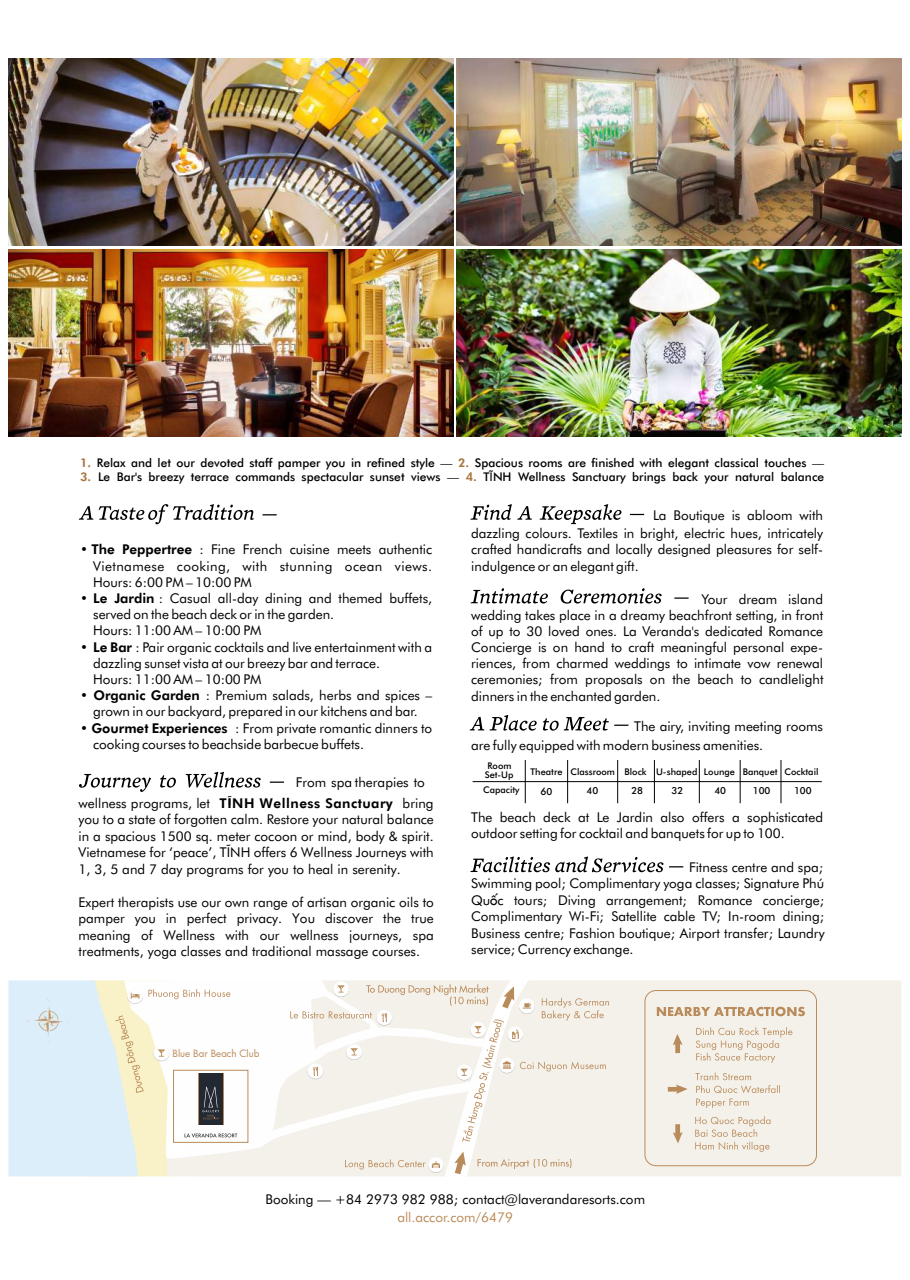
<style>
.page{position:relative;width:910px;height:1280px;background:#fff}
.page>*{position:absolute;margin:0;border:0;box-sizing:border-box;transform-origin:0 0}
.t1{font:italic 21px "Mercury Text G4";color:#000}
.t2{font:13.5px/16.2px "Futura BT";color:#000}
.t3{font:700 13.5px "Futura BT";letter-spacing:.035em;color:#000}
.t4{font:13.5px "Futura BT";color:#bb8b59}
.t5{font:13.5px "Myriad Pro";color:#000}
.t6{font:500 12px "Futura BT";color:#000}
.t7{font:9.75px "Futura Bk";color:#ba8b5a}
.t8{font:500 9.75px "Futura BT";color:#000}
.t9{font:500 9.75px "Futura";color:#000}
.t10{font:500 9.15px/9.4px "Futura BT";color:#000;text-align:center}
.s1{font-weight:700;color:#a9733c}
.s2{font-weight:400}
.s3{font-family:"Arial";font-weight:400}
.s4{font-weight:700}
.s5{font-family:"Futura BT"}
.s6{font-family:"VNF Futura"}
</style>
<div class="page">
<img style="left:9px;top:59px;width:444px;height:187px">
<img style="left:457px;top:59px;width:444px;height:187px">
<img style="left:9px;top:250px;width:444px;height:187px">
<img style="left:457px;top:250px;width:444px;height:187px">
<div style="left:609px;top:980px;width:292px;height:196px;background:#f4f1eb"></div>
<div style="left:644px;top:990px;width:173px;height:176px;border:1px solid #ba8b5a;border-radius:11px"></div>
<svg style="left:657px;top:1007px;width:148px;height:9px"></svg>
<svg style="left:673px;top:1034px;width:10px;height:19px"></svg>
<svg style="left:696px;top:1027px;width:96px;height:36px;background:#ece3d7"></svg>
<svg style="left:668px;top:1084px;width:20px;height:10px"></svg>
<svg style="left:695px;top:1072px;width:85px;height:36px;background:#ede5da"></svg>
<svg style="left:673px;top:1124px;width:10px;height:19px"></svg>
<svg style="left:695px;top:1116px;width:75px;height:36px;background:#ebe2d6"></svg>
<svg style="left:79px;top:504px;width:175px;height:20px"></svg>
<svg style="left:470px;top:504px;width:62px;height:16px"></svg>
<svg style="left:540px;top:504px;width:81px;height:20px"></svg>
<svg style="left:630px;top:514px;width:14px;height:1px"></svg>
<svg style="left:471px;top:588px;width:77px;height:15px"></svg>
<svg style="left:561px;top:588px;width:101px;height:16px"></svg>
<svg style="left:674px;top:597px;width:15px;height:2px"></svg>
<svg style="left:470px;top:715px;width:67px;height:16px"></svg>
<svg style="left:543px;top:717px;width:86px;height:14px"></svg>
<svg style="left:470px;top:856px;width:193px;height:16px"></svg>
<svg style="left:669px;top:866px;width:14px;height:1px"></svg>
<hr style="left:473px;top:781px;width:349px;height:1px;background:#000">
<hr style="left:567px;top:760px;width:1px;height:43px;background:#000">
<hr style="left:781px;top:760px;width:1px;height:43px;background:#000">
<hr style="left:699px;top:760px;width:1px;height:43px;background:#000">
<hr style="left:740px;top:760px;width:1px;height:43px;background:#000">
<hr style="left:654px;top:760px;width:1px;height:43px;background:#000">
<hr style="left:617px;top:760px;width:1px;height:43px;background:#000">
<hr style="left:525px;top:760px;width:1px;height:43px;background:#000">
<svg style="left:79px;top:774px;width:72px;height:18px"></svg>
<svg style="left:160px;top:775px;width:16px;height:12px"></svg>
<svg style="left:186px;top:772px;width:75px;height:15px"></svg>
<svg style="left:270px;top:781px;width:14px;height:2px"></svg>
<svg style="left:9px;top:980px;width:600px;height:196px"></svg>
<p class="t6" style="left:80px;top:455px;width:745px"><span class="s1">1.</span> Relax and let our devoted staff pamper you in refined style <span class="s2">—</span> <span class="s1">2.</span> Spacious rooms are finished with elegant classical touches <span class="s2">—</span></p>
<p class="t6" style="left:80px;top:469px;width:745px"><span class="s1">3.</span> Le Bar's breezy terrace commands spectacular sunset views <span class="s2">—</span> <span class="s1">4.</span> T<span class="s3">Ĩ</span>NH Wellness Sanctuary brings back your natural balance</p>
<h1 class="t1" style="left:262px;top:500px;width:18px">—</h1>
<p class="t2" style="left:93px;top:541px;width:340px;text-align:justify;text-indent:-13px">• <span class="s4">The Peppertree</span> : Fine French cuisine meets authentic Vietnamese cooking, with stunning ocean views.<br>Hours: 6:00 PM – 10:00 PM</p>
<p class="t2" style="left:93px;top:590px;width:340px;text-indent:-13px">• <span class="s4">Le Jardin</span> : Casual all-day dining and themed buffets, served on the beach deck or in the garden.<br>Hours: 11:00 AM – 10:00 PM</p>
<p class="t2" style="left:93px;top:638px;width:341px;text-indent:-13px">• <span class="s4">Le Bar</span> : Pair organic cocktails and live entertainment with a dazzling sunset vista at our breezy bar and terrace.<br>Hours: 11:00 AM – 10:00 PM</p>
<p class="t2" style="left:80px;top:687px;width:353px;text-align:center">• <span class="s4">Organic Garden</span> : Premium salads, herbs and spices – grown in our backyard, prepared in our kitchens and bar.</p>
<p class="t2" style="left:93px;top:719px;width:341px;text-indent:-13px">• <span class="s4">Gourmet Experiences</span> : From private romantic dinners to cooking courses to beachside barbecue buffets.</p>
<p class="t2" style="left:296px;top:774px;width:131px">From spa therapies to</p>
<p class="t3" style="left:220px;top:794px;width:175px">TINH Wellness Sanctuary</p>
<p class="t5" style="left:228px;top:792px;width:5px">ĩ</p>
<p class="t2" style="left:79px;top:794px;width:357px;text-align:justify;text-indent:324px">bring you to a state of forgotten calm. Restore your natural balance in a spacious 1500 sq. meter cocoon or mind, body &amp; spirit.<br>Vietnamese for ‘peace’, TĨNH offers 6 Wellness Journeys with 1, 3, 5 and 7 day programs for you to heal in serenity.</p>
<p class="t2" style="left:79px;top:893px;width:357px;text-align:justify">Expert therapists use our own range of artisan organic oils to pamper you in perfect privacy. You discover the true meaning of Wellness with our wellness journeys, spa treatments, yoga classes and traditional massage courses.</p>
<p class="t2" style="left:79px;top:794px;width:133px">wellness programs, let</p>
<p class="t7" style="left:173px;top:1047px;width:88px">Blue Bar Beach Club</p>
<p class="t2" style="left:471px;top:505px;width:353px;line-height:18.6px;text-align:right">La Boutique is abloom with<br>dazzling colours. Textiles in bright, electric hues, intricately</p>
<p class="t2" style="left:471px;top:541px;width:353px">crafted handicrafts and locally designed pleasures for self&shy;indulgence or an elegant gift.</p>
<p class="t2" style="left:471px;top:590px;width:354px;text-align:justify;text-indent:230px">Your dream island wedding takes place in a dreamy beachfront setting, in front of up to 30 loved ones. La Veranda's dedicated Romance Concierge is on hand to craft meaningful personal expe&shy;riences, from charmed weddings to intimate vow renewal ceremonies; from proposals on the beach to candlelight dinners in the enchanted garden.</p>
<p class="t2" style="left:471px;top:717px;width:353px;line-height:18.6px;text-indent:163px">The airy, inviting meeting rooms are fully equipped with modern business amenities.</p>
<p class="t10" style="left:485px;top:761px;width:30px">Room<br>Set-Up</p>
<p class="t10" style="left:531px;top:767px;width:289px">Theatre Classroom Block U-shaped Lounge Banquet Cocktail</p>
<p class="t8" style="left:631px;top:784px;width:13px">28</p>
<p class="t8" style="left:714px;top:784px;width:13px">40</p>
<p class="t10" style="left:483px;top:785px;width:38px">Capacity</p>
<p class="t9" style="left:541px;top:784px;width:13px">6<span class="s5">0</span></p>
<p class="t8" style="left:586px;top:784px;width:13px">40</p>
<p class="t8" style="left:672px;top:785px;width:13px">32</p>
<p class="t8" style="left:753px;top:785px;width:19px">100</p>
<p class="t8" style="left:794px;top:784px;width:19px">100</p>
<p class="t2" style="left:471px;top:809px;width:353px">The beach deck at Le Jardin also offers a sophisticated outdoor setting for cocktail and banquets for up to 100.</p>
<p class="t2" style="left:471px;top:859px;width:355px;text-align:justify;text-indent:218px">Fitness centre and spa; Swimming pool; Complimentary yoga classes; Signature Phú Qu<span class="s6">ố</span>c tours; Diving arrangement; Romance concierge; Complimentary Wi-Fi; Satellite cable TV; In-room dining; Business centre; Fashion boutique; Airport transfer; Laundry service; Currency exchange.</p>
<p class="t2" style="left:265px;top:1191px;width:381px">Booking — +84 2973 982 988; contact@laverandaresorts.com</p>
<p class="t4" style="left:397px;top:1209px;width:117px">all.accor.com/6479</p>
</div>
